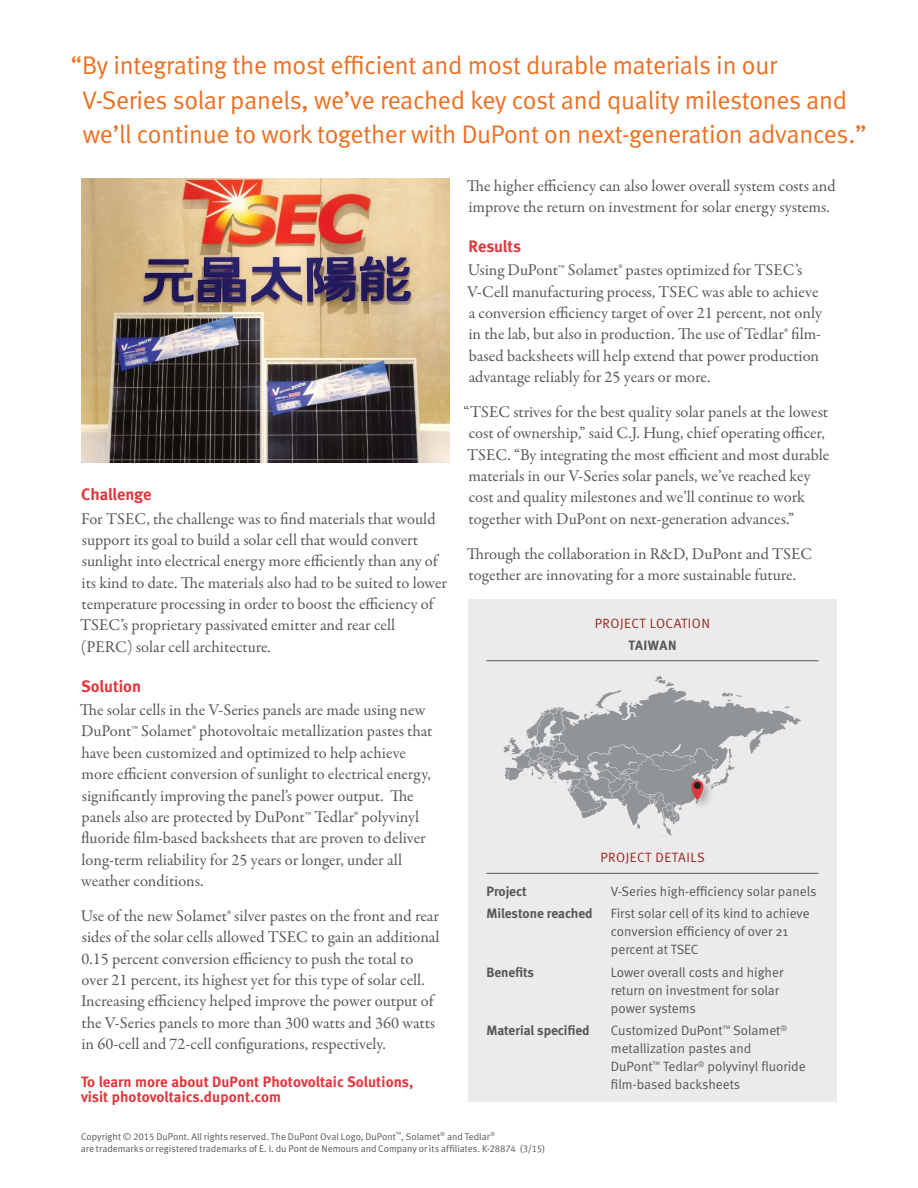
<style>
.page{position:relative;width:918px;height:1188px;background:#fff}
.page>*{position:absolute;margin:0;border:0;box-sizing:border-box;transform-origin:0 0}
.t1{font:25.5px/34.5px "Meta Normal LF";letter-spacing:-.01em;color:#ed7023}
.t2{font:16.5px/21.3px "Garamond Premr Pro";color:#57585a}
.t3{font:16.5px "Meta Bold LF";letter-spacing:-.005em;color:#e1373d}
.t4{font:15px/15px "Meta Bold LF";letter-spacing:.005em;color:#e1373d}
.t5{font:13.5px/18px "Meta Normal";color:#57585a}
.t6{font:13.5px "Meta Bold LF";color:#57585a}
.t7{font:13.5px "Meta Normal";letter-spacing:.04em;color:#992a1f}
.t8{font:700 13.5px "Meta";letter-spacing:.04em;color:#57585a}
.t9{font:9.75px/12.1px "Meta Normal LF";color:#57585a}
</style>
<div class="page">
<div style="left:468px;top:599px;width:369px;height:503px;background:#ebebec"></div>
<svg style="left:503px;top:675px;width:298px;height:162px"></svg>
<div style="left:688px;top:776px;width:27px;height:36px;background:#231f20;opacity:.35"></div>
<svg style="left:691px;top:780px;width:12px;height:20px"></svg>
<div style="left:694px;top:782px;width:7px;height:7px;background:#231f20;border-radius:50%"></div>
<hr style="left:486px;top:660px;width:333px;height:1px;background:#57585a">
<hr style="left:486px;top:873px;width:333px;height:1px;background:#57585a">
<img style="left:81px;top:179px;width:369px;height:283px">
<h1 class="t1" style="left:82px;top:48px;width:786px;text-indent:-12px">“By integrating the most efficient and most durable materials in our<br>V-Series solar panels, we’ve reached key cost and quality milestones and we’ll continue to work together with DuPont on next-generation advances.”</h1>
<p class="t2" style="left:467px;top:175px;width:370px">The higher efficiency can also lower overall system costs and improve the return on investment for solar energy systems.</p>
<p class="t3" style="left:469px;top:236px;width:54px">Results</p>
<p class="t2" style="left:467px;top:260px;width:356px">Using DuPont™ Solamet® pastes optimized for TSEC’s V-Cell manufacturing process, TSEC was able to achieve a conversion efficiency target of over 21 percent, not only in the lab, but also in production. The use of Tedlar® film&shy;based backsheets will help extend that power production advantage reliably for 25 years or more.</p>
<p class="t2" style="left:463px;top:401px;width:367px">“TSEC strives for the best quality solar panels at the lowest cost of ownership,” said C.J. Hung, chief operating officer, TSEC. “By integrating the most efficient and most durable materials in our V-Series solar panels, we’ve reached key cost and quality milestones and we’ll continue to work together with DuPont on next-generation advances.”</p>
<p class="t2" style="left:467px;top:543px;width:347px">Through the collaboration in R&amp;D, DuPont and TSEC together are innovating for a more sustainable future.</p>
<p class="t7" style="left:595px;top:615px;width:117px">PROJECT LOCATION</p>
<p class="t8" style="left:629px;top:637px;width:49px">TAIWAN</p>
<p class="t3" style="left:81px;top:485px;width:72px">Challenge</p>
<p class="t2" style="left:80px;top:508px;width:368px">For TSEC, the challenge was to find materials that would support its goal to build a solar cell that would convert sunlight into electrical energy more efficiently than any of its kind to date. The materials also had to be suited to lower temperature processing in order to boost the efficiency of TSEC’s proprietary passivated emitter and rear cell (PERC) solar cell architecture.</p>
<p class="t3" style="left:81px;top:676px;width:61px">Solution</p>
<p class="t2" style="left:80px;top:700px;width:354px">The solar cells in the V-Series panels are made using new DuPont™ Solamet® photovoltaic metallization pastes that have been customized and optimized to help achieve more efficient conversion of sunlight to electrical energy, significantly improving the panel’s power output. The panels also are protected by DuPont™ Tedlar® polyvinyl fluoride film-based backsheets that are proven to deliver long-term reliability for 25 years or longer, under all weather conditions.</p>
<p class="t2" style="left:81px;top:905px;width:360px">Use of the new Solamet® silver pastes on the front and rear sides of the solar cells allowed TSEC to gain an additional 0.15 percent conversion efficiency to push the total to over 21 percent, its highest yet for this type of solar cell.<br>Increasing efficiency helped improve the power output of the V-Series panels to more than 300 watts and 360 watts in 60-cell and 72-cell configurations, respectively.</p>
<p class="t7" style="left:601px;top:849px;width:106px">PROJECT DETAILS</p>
<p class="t6" style="left:486px;top:883px;width:42px">Project</p>
<p class="t5" style="left:611px;top:882px;width:207px">V-Series high-efficiency solar panels</p>
<p class="t6" style="left:486px;top:906px;width:108px">Milestone reached</p>
<p class="t5" style="left:611px;top:904px;width:200px">First solar cell of its kind to achieve conversion efficiency of over 21 percent at TSEC</p>
<p class="t6" style="left:486px;top:964px;width:49px">Benefits</p>
<p class="t5" style="left:611px;top:963px;width:174px">Lower overall costs and higher return on investment for solar power systems</p>
<p class="t6" style="left:486px;top:1023px;width:105px">Material specified</p>
<p class="t5" style="left:611px;top:1021px;width:196px">Customized DuPont<sup>™</sup> Solamet<sup>® </sup>metallization pastes and<br>DuPont<sup>™</sup> Tedlar<sup>®</sup> polyvinyl fluoride film-based backsheets</p>
<p class="t4" style="left:81px;top:1074px;width:334px">To learn more about DuPont Photovoltaic Solutions, visit photovoltaics.dupont.com</p>
<p class="t9" style="left:81px;top:1130px;width:466px">Copyright © 2015 DuPont. All rights reserved. The DuPont Oval Logo, DuPont<sup>™</sup>, Solamet<sup>®</sup> and Tedlar<sup>®<br></sup>are trademarks or registered trademarks of E. I. du Pont de Nemours and Company or its affiliates. K-28874 (3/15)</p>
</div>
